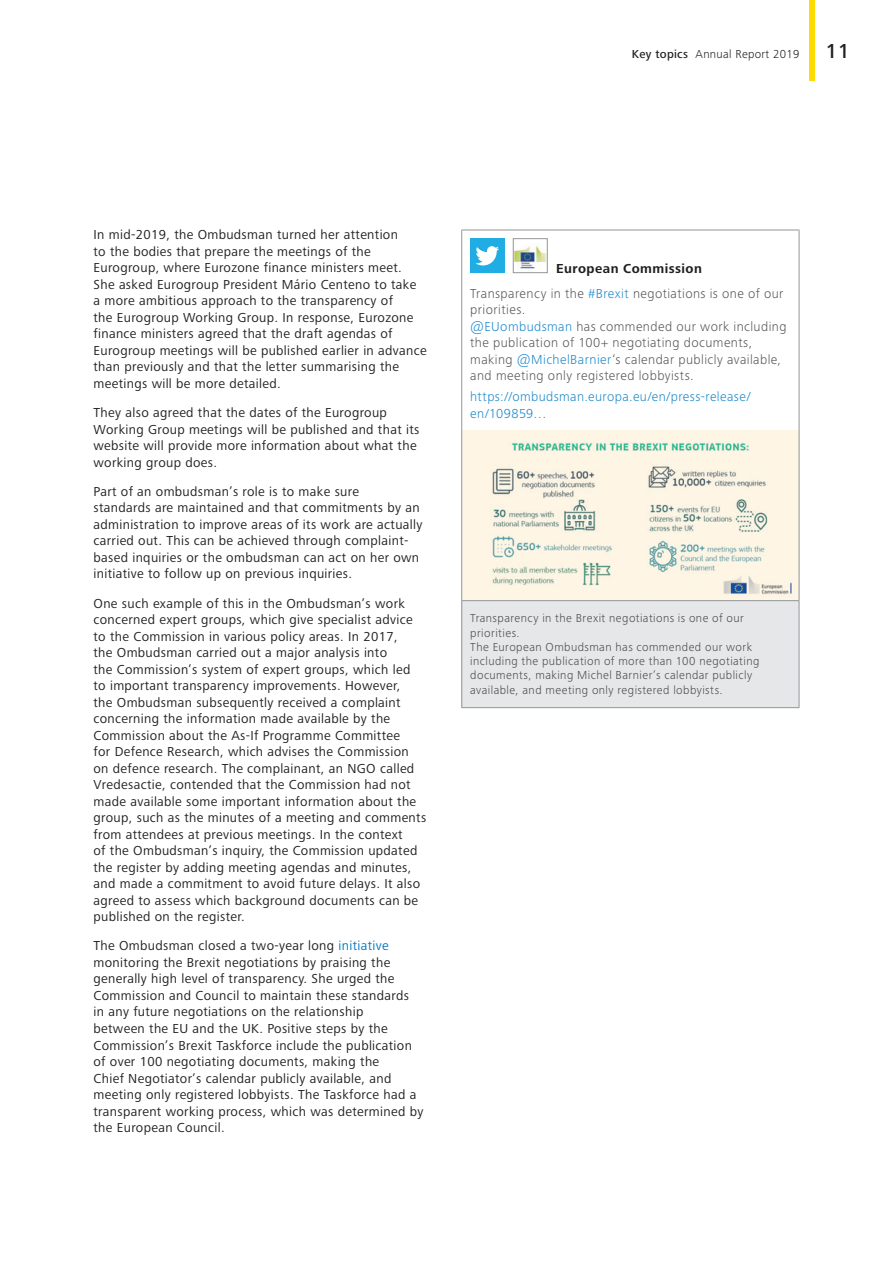
<style>
.page{position:relative;width:893px;height:1263px;background:#fff}
.page>*{position:absolute;margin:0;border:0;box-sizing:border-box;transform-origin:0 0}
.body_text{font:13.5px/16.5px "Frutiger Next LTW1 G";letter-spacing:.025em;color:#231f20}
.t1{font:300 13.5px/16.5px "Frutiger Next LTW1 G";letter-spacing:.035em;color:#57585a}
.t2{font:300 13.5px/16.5px "Frutiger Next LTW1 G";letter-spacing:.03em;color:#1e89ca}
.t3{font:700 13.5px "Frutiger Next LTW1 G";letter-spacing:.035em;color:#231f20}
.t4{font:300 12px/14.2px "Frutiger Next LTW1 G";letter-spacing:.035em;color:#4b4c4d}
.t5{font:300 12px "Frutiger Next LTW1 G";letter-spacing:.025em;color:#231f20}
.s1{font-weight:500}
.s2{font-weight:500;font-size:21px}
.s3{color:#0079c2}
.s4{color:#1e89ca}
</style>
<div class="page">
<div style="left:809px;top:0;width:6px;height:81px;background:#ffdc01"></div>
<img style="left:462px;top:430px;width:337px;height:169px">
<div style="left:462px;top:601px;width:337px;height:107px;background:#e6e7e9"></div>
<hr style="left:461px;top:601px;width:1px;height:106px;background:#939598">
<hr style="left:799px;top:601px;width:1px;height:106px;background:#939598">
<hr style="left:461px;top:707px;width:338px;height:1px;background:#939598">
<hr style="left:461px;top:230px;width:338px;height:1px;background:#939598">
<hr style="left:461px;top:230px;width:1px;height:370px;background:#939598">
<hr style="left:799px;top:230px;width:1px;height:370px;background:#939598">
<hr style="left:461px;top:600px;width:338px;height:1px;background:#939598">
<div style="left:470px;top:239px;width:34px;height:34px;background:#1fade4"></div>
<svg style="left:475px;top:246px;width:24px;height:19px"></svg>
<img style="left:515px;top:245px;width:30px;height:24px">
<div style="left:513px;top:238px;width:34px;height:35px;border:1px solid #939598"></div>
<p class="t5" style="left:632px;top:48px;width:219px"><span class="s1">Key topics</span> Annual Report 2019 <span class="s2">11</span></p>
<p class="body_text" style="left:94px;top:227px;width:335px">In mid-2019, the Ombudsman turned her attention<br>to the bodies that prepare the meetings of the Eurogroup, where Eurozone finance ministers meet.<br>She asked Eurogroup President Mário Centeno to take<br>a more ambitious approach to the transparency of<br>the Eurogroup Working Group. In response, Eurozone finance ministers agreed that the draft agendas of Eurogroup meetings will be published earlier in advance than previously and that the letter summarising the meetings will be more detailed.</p>
<p class="body_text" style="left:94px;top:405px;width:327px">They also agreed that the dates of the Eurogroup Working Group meetings will be published and that its website will provide more information about what the working group does.</p>
<p class="body_text" style="left:94px;top:484px;width:330px">Part of an ombudsman’s role is to make sure<br>standards are maintained and that commitments by an administration to improve areas of its work are actually carried out. This can be achieved through complaint&shy;based inquiries or the ombudsman can act on her own initiative to follow up on previous inquiries.</p>
<p class="body_text" style="left:94px;top:595px;width:334px">One such example of this in the Ombudsman’s work concerned expert groups, which give specialist advice to the Commission in various policy areas. In 2017,<br>the Ombudsman carried out a major analysis into<br>the Commission’s system of expert groups, which led<br>to important transparency improvements. However,<br>the Ombudsman subsequently received a complaint concerning the information made available by the Commission about the As-If Programme Committee<br>for Defence Research, which advises the Commission on defence research. The complainant, an NGO called Vredesactie, contended that the Commission had not made available some important information about the group, such as the minutes of a meeting and comments from attendees at previous meetings. In the context<br>of the Ombudsman’s inquiry, the Commission updated the register by adding meeting agendas and minutes, and made a commitment to avoid future delays. It also agreed to assess which background documents can be published on the register.</p>
<p class="body_text" style="left:94px;top:938px;width:331px">The Ombudsman closed a two-year long <span class="s3">initiative </span>monitoring the Brexit negotiations by praising the generally high level of transparency. She urged the Commission and Council to maintain these standards<br>in any future negotiations on the relationship<br>between the EU and the UK. Positive steps by the Commission’s Brexit Taskforce include the publication of over 100 negotiating documents, making the<br>Chief Negotiator’s calendar publicly available, and meeting only registered lobbyists. The Taskforce had a transparent working process, which was determined by the European Council.</p>
<p class="t3" style="left:556px;top:261px;width:147px">European Commission</p>
<p class="t1" style="left:470px;top:285px;width:318px">Transparency in the <span class="s4">#Brexit</span> negotiations is one of our priorities.<br><span class="s4">@EUombudsman</span> has commended our work including the publication of 100+ negotiating documents, making <span class="s4">@MichelBarnier</span>‘s calendar publicly available, and meeting only registered lobbyists.</p>
<p class="t2" style="left:470px;top:388px;width:282px">https://ombudsman.europa.eu/en/press-release/ en/109859…</p>
<p class="t4" style="left:470px;top:611px;width:291px">Transparency in the Brexit negotiations is one of our priorities.<br>The European Ombudsman has commended our work including the publication of more than 100 negotiating documents, making Michel Barnier’s calendar publicly available, and meeting only registered lobbyists.</p>
</div>
